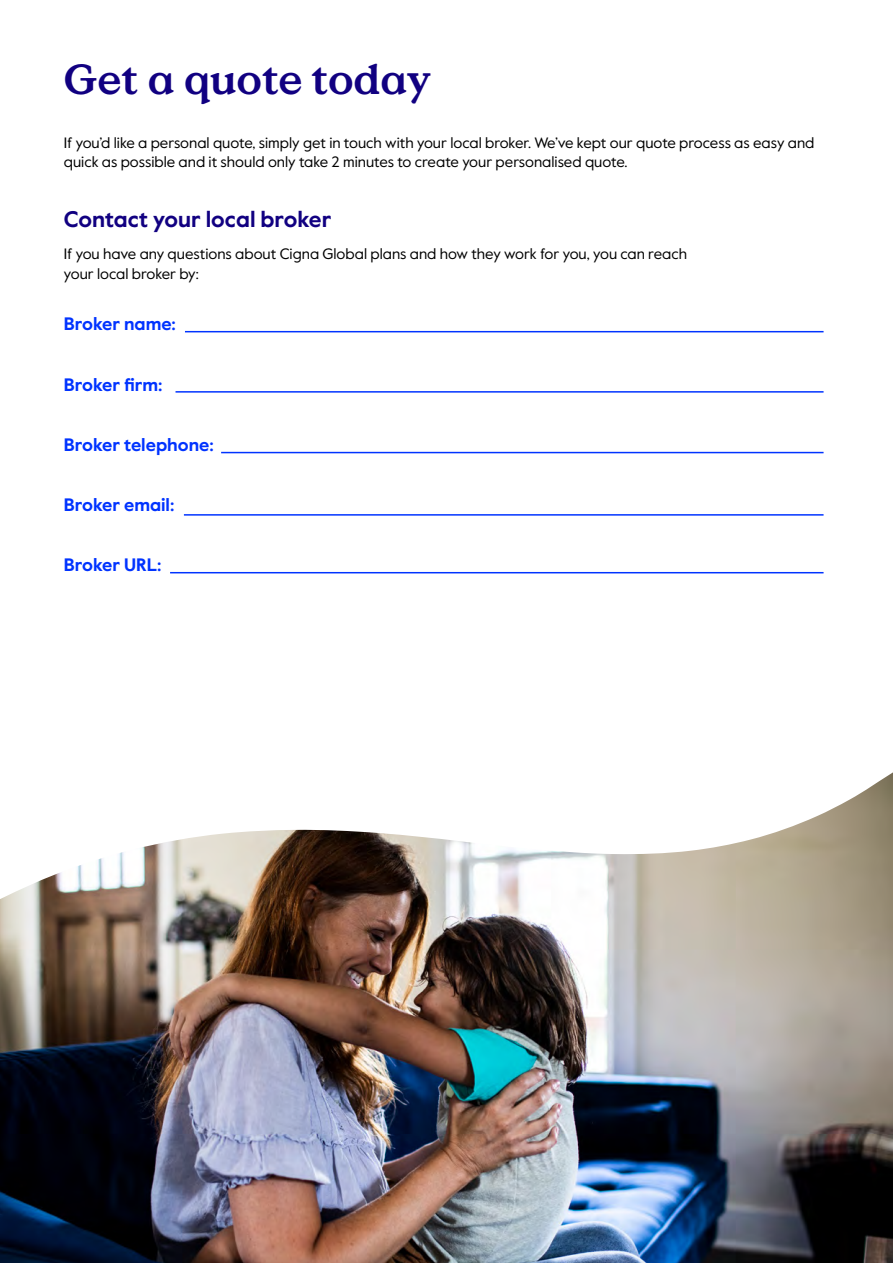
<style>
.page{position:relative;width:893px;height:1263px;background:#fff}
.page>*{position:absolute;margin:0;border:0;box-sizing:border-box;transform-origin:0 0}
.t1{font:700 42px "Value Serif Pro";color:#110081}
.t2{font:700 22.5px "Value Sans Pro";color:#110081}
.t3{font:700 18px "Value Sans Pro";color:#03f}
.t4{font:15px/19.5px "Value Sans Pro";color:#000}
</style>
<div class="page">
<img style="left:0;top:943px;width:893px;height:320px">
<svg style="left:0;top:572px;width:893px;height:371px"></svg>
<hr style="left:185px;top:331px;width:639px;height:1px;background:#03f">
<hr style="left:176px;top:391px;width:648px;height:2px;background:#03f">
<hr style="left:221px;top:452px;width:602px;height:1px;background:#03f">
<hr style="left:184px;top:514px;width:640px;height:2px;background:#03f">
<hr style="left:170px;top:572px;width:653px;height:1px;background:#03f">
<h1 class="t1" style="left:64px;top:54px;width:369px">Get a quote today</h1>
<p class="t4" style="left:64px;top:133px;width:752px">If you’d like a personal quote, simply get in touch with your local broker. We’ve kept our quote process as easy and quick as possible and it should only take 2 minutes to create your personalised quote.</p>
<h2 class="t2" style="left:64px;top:206px;width:269px">Contact your local broker</h2>
<p class="t4" style="left:64px;top:245px;width:625px">If you have any questions about Cigna Global plans and how they work for you, you can reach your local broker by:</p>
<p class="t3" style="left:64px;top:313px;width:114px">Broker name:</p>
<p class="t3" style="left:64px;top:373px;width:100px">Broker firm:</p>
<p class="t3" style="left:64px;top:434px;width:152px">Broker telephone:</p>
<p class="t3" style="left:64px;top:494px;width:112px">Broker email:</p>
<p class="t3" style="left:64px;top:554px;width:99px">Broker URL:</p>
</div>
